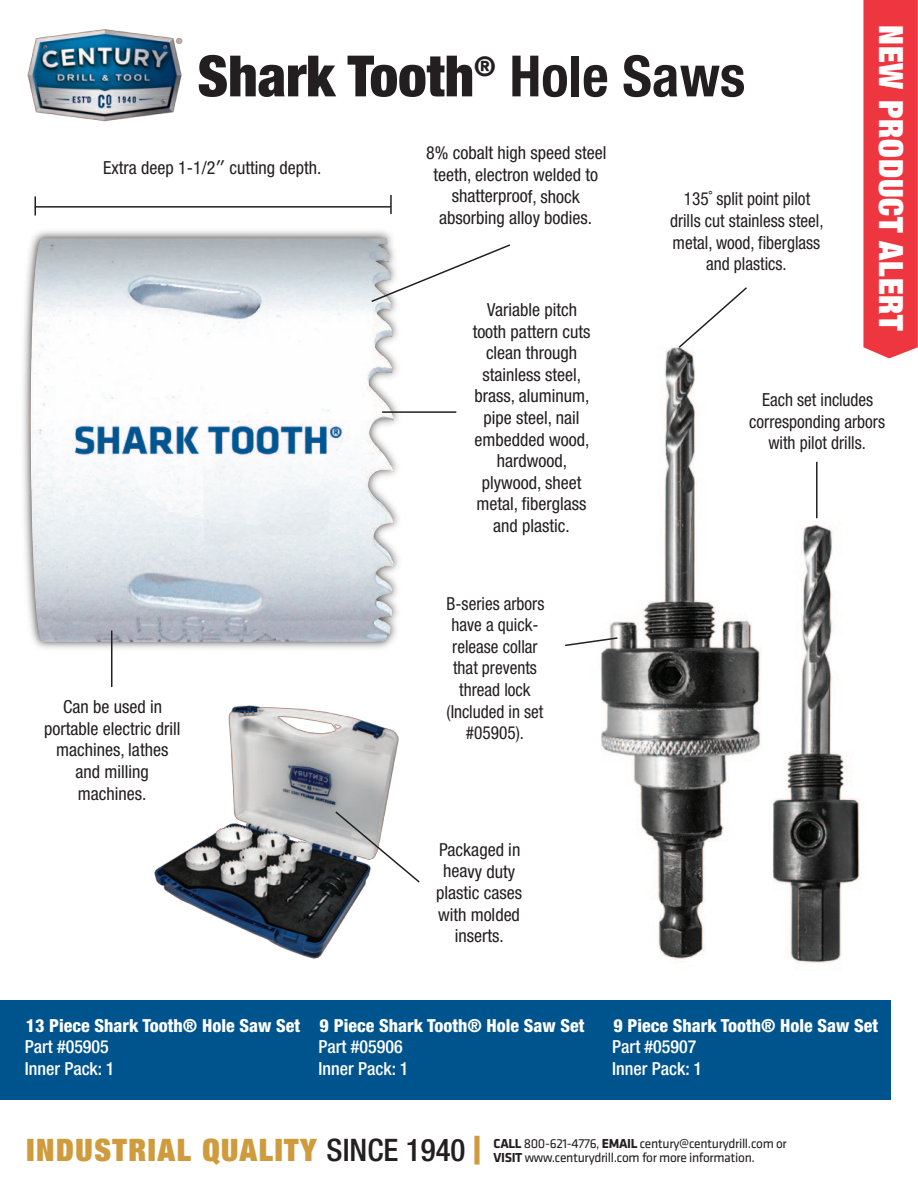
<style>
.page{position:relative;width:918px;height:1188px;background:#fff}
.page>*{position:absolute;margin:0;border:0;box-sizing:border-box;transform-origin:0 0}
.t1{font:900 condensed 57px "Helvetica Neue";color:#231f20}
.t2{font:900 expanded 33.45px "Helvetica Neue";letter-spacing:.025em;color:#fff}
.t3{font:900 expanded 31.05px "Helvetica Neue";letter-spacing:.05em;color:#cf9b3d}
.t4{font:condensed 18px/21.6px "Helvetica Neue";color:#231f20;text-align:center}
.t5{font:condensed 18px/21.6px "Helvetica Neue";color:#231f20;text-align:center;scale:.96 1}
.t6{font:800 condensed 18px/21.6px "Helvetica Neue";color:#fff}
.t7{font:13.5px "Klavika";letter-spacing:-.025em;color:#231f20}
.s1{font-weight:700}
.s2{font-family:"Lucida Grande";font-stretch:normal}
.s3{font-weight:500}
.s4{font-weight:500;font-stretch:condensed;color:#231f20}
.s5{font-weight:800;font-stretch:condensed;font-size:38.7px}
</style>
<div class="page">
<img style="left:773px;top:518px;width:87px;height:445px">
<img style="left:600px;top:347px;width:162px;height:613px">
<div style="left:0;top:1000px;width:891px;height:100px;background:#00548e"></div>
<img style="left:27px;top:29px;width:156px;height:93px">
<div style="left:863px;top:0;width:55px;height:358px;background:#ee3640"></div>
<svg style="left:677px;top:287px;width:72px;height:62px"></svg>
<img style="left:23px;top:231px;width:376px;height:454px">
<img style="left:28px;top:238px;width:366px;height:404px">
<svg style="left:565px;top:636px;width:54px;height:11px"></svg>
<hr style="left:35px;top:206px;width:356px;height:2px;background:#231f20">
<svg style="left:370px;top:243px;width:141px;height:60px"></svg>
<hr style="left:111px;top:631px;width:1px;height:56px;background:#231f20">
<svg style="left:34px;top:196px;width:2px;height:19px"></svg>
<svg style="left:390px;top:195px;width:2px;height:19px"></svg>
<hr style="left:816px;top:462px;width:2px;height:56px;background:#231f20">
<hr style="left:382px;top:411px;width:74px;height:2px;background:#231f20">
<img style="left:154px;top:705px;width:245px;height:254px">
<svg style="left:334px;top:810px;width:86px;height:74px"></svg>
<p class="t2" style="left:903px;top:25px;width:307px;rotate:90deg">NEW PRODUCT ALERT</p>
<p class="t1" style="left:198px;top:41px;width:549px">Shark Tooth<sup>®</sup> <span class="s1">Hole Saws</span></p>
<p class="t4" style="left:426px;top:144px;width:182px">8% cobalt high speed steel teeth, electron welded to shatterproof, shock absorbing alloy bodies.</p>
<p class="t4" style="left:103px;top:159px;width:220px">Extra deep 1-1/2<span class="s2">″</span> cutting depth.</p>
<p class="t5" style="left:670px;top:190px;width:161px">135˚ split point pilot drills cut stainless steel, metal, wood, fiberglass and plastics.</p>
<p class="t4" style="left:473px;top:300px;width:119px">Variable pitch tooth pattern cuts clean through stainless steel, brass, aluminum, pipe steel, nail embedded wood, hardwood, plywood, sheet metal, fiberglass and plastic.</p>
<p class="t5" style="left:749px;top:390px;width:143px">Each set includes corresponding arbors with pilot drills.</p>
<p class="t4" style="left:44px;top:698px;width:138px">Can be used in portable electric drill machines, lathes and milling machines.</p>
<p class="t5" style="left:447px;top:594px;width:104px">B-series arbors have a quick&shy;release collar that prevents thread lock (Included in set #05905).</p>
<p class="t4" style="left:436px;top:840px;width:88px">Packaged in heavy duty plastic cases with molded inserts.</p>
<p class="t6" style="left:25px;top:1016px;width:277px">13 Piece Shark Tooth® Hole Saw Set<br><span class="s3">Part #05905<br>Inner Pack: 1</span></p>
<p class="t6" style="left:319px;top:1016px;width:267px">9 Piece Shark Tooth® Hole Saw Set<br><span class="s3">Part #05906<br>Inner Pack: 1</span></p>
<p class="t6" style="left:612px;top:1016px;width:267px">9 Piece Shark Tooth® Hole Saw Set<br><span class="s3">Part #05907<br>Inner Pack: 1</span></p>
<p class="t3" style="left:27px;top:1139px;width:456px">INDUSTRIAL QUALITY <span class="s4">SINCE 1940</span> <span class="s5">|</span></p>
<p class="t7" style="left:494px;top:1136px;width:295px"><span class="s1">CALL</span> 800-621-4776, <span class="s1">EMAIL</span> century@centurydrill.com or</p>
<p class="t7" style="left:494px;top:1149px;width:263px"><span class="s1">VISIT</span> www.centurydrill.com for more information.</p>
</div>
